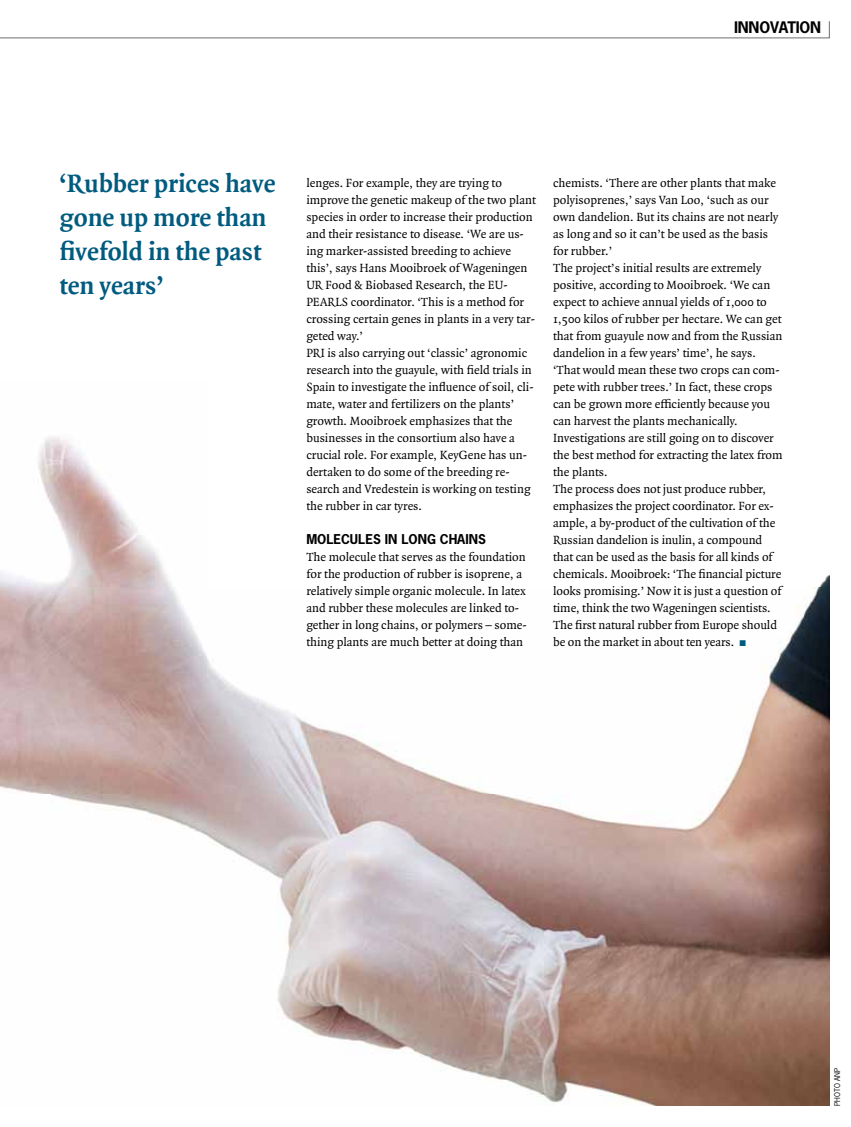
<style>
.page{position:relative;width:851px;height:1127px;background:#fff}
.page>*{position:absolute;margin:0;border:0;box-sizing:border-box;transform-origin:0 0}
.t1{font:700 27px/33.9px "Quadraat OT";color:#005b7f}
.t2{font:700 15px "News Gothic Std";letter-spacing:-.01em;color:#000}
.t3{font:12.75px/17px "Quadraat OT";color:#000}
.t4{font:700 12.75px "News Gothic Std";color:#000}
.t5{font:7.5px "News Gothic Std";color:#000}
</style>
<div class="page">
<img style="left:0;top:437px;width:829px;height:669px">
<svg style="left:0;top:21px;width:830px;height:18px"></svg>
<svg style="left:739px;top:641px;width:6px;height:5px"></svg>
<p class="t2" style="left:734px;top:17px;width:89px">INNOVATION</p>
<h1 class="t1" style="left:60px;top:167px;width:217px">‘Rubber prices have gone up more than fivefold in the past ten years’</h1>
<p class="t3" style="left:306px;top:175px;width:231px">lenges. For example, they are trying to improve the genetic makeup of the two plant species in order to increase their production and their resistance to disease. ‘We are us&shy;ing marker-assisted breeding to achieve this’, says Hans Mooibroek of Wageningen UR Food &amp; Biobased Research, the EU-PEARLS coordinator. ‘This is a method for crossing certain genes in plants in a very tar&shy;geted way.’<br>PRI is also carrying out ‘classic’ agronomic research into the guayule, with field trials in Spain to investigate the influence of soil, cli&shy;mate, water and fertilizers on the plants’ growth. Mooibroek emphasizes that the businesses in the consortium also have a crucial role. For example, KeyGene has un&shy;dertaken to do some of the breeding re&shy;search and Vredestein is working on testing the rubber in car tyres.</p>
<p class="t4" style="left:306px;top:531px;width:181px">MOLECULES IN LONG CHAINS</p>
<p class="t3" style="left:306px;top:549px;width:222px">The molecule that serves as the foundation for the production of rubber is isoprene, a relatively simple organic molecule. In latex and rubber these molecules are linked to&shy;gether in long chains, or polymers – some&shy;thing plants are much better at doing than</p>
<p class="t3" style="left:553px;top:175px;width:231px">chemists. ‘There are other plants that make polyisoprenes,’ says Van Loo, ‘such as our own dandelion. But its chains are not nearly as long and so it can’t be used as the basis for rubber.’<br>The project’s initial results are extremely positive, according to Mooibroek. ‘We can expect to achieve annual yields of 1,000 to 1,500 kilos of rubber per hectare. We can get that from guayule now and from the Russian dandelion in a few years’ time’, he says. ‘That would mean these two crops can com&shy;pete with rubber trees.’ In fact, these crops can be grown more efficiently because you can harvest the plants mechanically.<br>Investigations are still going on to discover the best method for extracting the latex from the plants.<br>The process does not just produce rubber, emphasizes the project coordinator. For ex&shy;ample, a by-product of the cultivation of the Russian dandelion is inulin, a compound that can be used as the basis for all kinds of chemicals. Mooibroek: ‘The financial picture looks promising.’ Now it is just a question of time, think the two Wageningen scientists.<br>The first natural rubber from Europe should be on the market in about ten years.</p>
<p class="t5" style="left:832px;top:1106px;width:40px;rotate:-90deg">PHoTo ANP</p>
</div>
